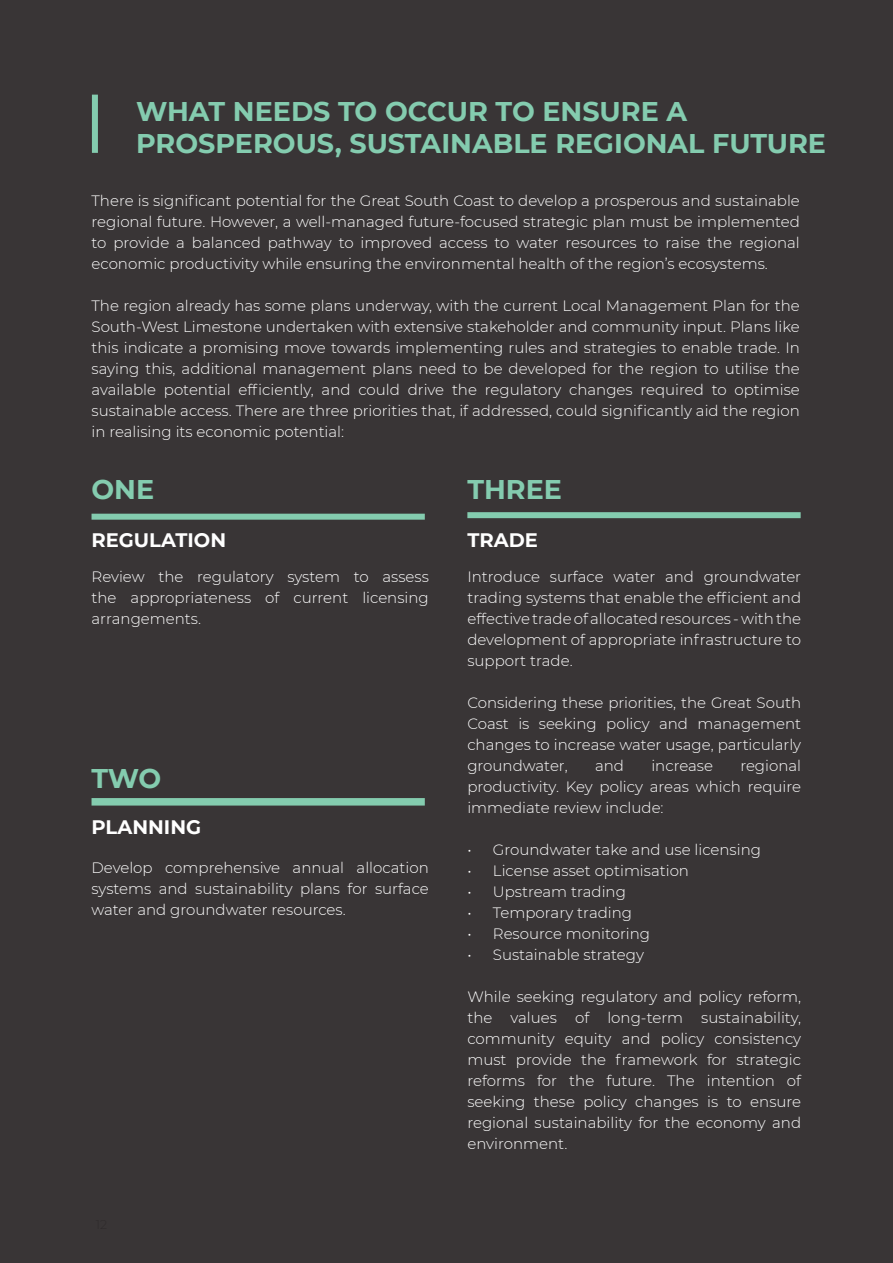
<style>
.page{position:relative;width:893px;height:1263px;background:#393536}
.page>*{position:absolute;margin:0;border:0;box-sizing:border-box;transform-origin:0 0}
.Page_Header_-_Black{font:700 27px/32.4px "Montserrat";color:#84ccaf}
.Blue_Text_-_Align_Ce{font:700 19.5px "Montserrat";color:#fff}
.Page_Body_Text_-_Bla{font:300 15px/21px "Montserrat";color:#fff;text-align:justify}
</style>
<div class="page">
<div style="left:92px;top:95px;width:6px;height:58px;background:#84ccaf"></div>
<div style="left:92px;top:514px;width:333px;height:6px;background:#84ccaf"></div>
<div style="left:92px;top:798px;width:333px;height:7px;background:#84ccaf"></div>
<div style="left:467px;top:512px;width:334px;height:6px;background:#84ccaf"></div>
<p class="Page_Header_-_Black" style="left:136px;top:94px;width:691px">WHAT NEEDS TO OCCUR TO ENSURE A<br>PROSPEROUS, SUSTAINABLE REGIONAL FUTURE</p>
<p class="Page_Body_Text_-_Bla" style="left:92px;top:190px;width:710px">There is significant potential for the Great South Coast to develop a prosperous and sustainable regional future. However, a well-managed future-focused strategic plan must be implemented to provide a balanced pathway to improved access to water resources to raise the regional economic productivity while ensuring the environmental health of the region’s ecosystems.</p>
<p class="Page_Body_Text_-_Bla" style="left:92px;top:295px;width:710px">The region already has some plans underway, with the current Local Management Plan for the South-West Limestone undertaken with extensive stakeholder and community input. Plans like this indicate a promising move towards implementing rules and strategies to enable trade. In saying this, additional management plans need to be developed for the region to utilise the available potential efficiently, and could drive the regulatory changes required to optimise sustainable access. There are three priorities that, if addressed, could significantly aid the region in realising its economic potential:</p>
<p class="Page_Header_-_Black" style="left:92px;top:472px;width:64px">ONE</p>
<p class="Blue_Text_-_Align_Ce" style="left:92px;top:526px;width:136px">REGULATION</p>
<p class="Page_Body_Text_-_Bla" style="left:92px;top:566px;width:339px">Review the regulatory system to assess the appropriateness of current licensing arrangements.</p>
<p class="Page_Header_-_Black" style="left:92px;top:760px;width:71px">TWO</p>
<p class="Blue_Text_-_Align_Ce" style="left:92px;top:813px;width:111px">PLANNING</p>
<p class="Page_Body_Text_-_Bla" style="left:92px;top:857px;width:339px">Develop comprehensive annual allocation systems and sustainability plans for surface water and groundwater resources.</p>
<p class="Page_Header_-_Black" style="left:467px;top:472px;width:96px">THREE</p>
<p class="Blue_Text_-_Align_Ce" style="left:467px;top:526px;width:72px">TRADE</p>
<p class="Page_Body_Text_-_Bla" style="left:467px;top:566px;width:335px">Introduce surface water and groundwater trading systems that enable the efficient and effective trade of allocated resources - with the development of appropriate infrastructure to support trade.</p>
<p class="Page_Body_Text_-_Bla" style="left:467px;top:692px;width:335px">Considering these priorities, the Great South Coast is seeking policy and management changes to increase water usage, particularly groundwater,</p>
<p class="Page_Body_Text_-_Bla" style="left:467px;top:755px;width:335px;text-indent:273px">regional productivity. Key policy areas which require immediate review include:</p>
<p class="Page_Body_Text_-_Bla" style="left:467px;top:839px;width:295px">• Groundwater take and use licensing</p>
<p class="Page_Body_Text_-_Bla" style="left:467px;top:860px;width:223px">• License asset optimisation</p>
<p class="Page_Body_Text_-_Bla" style="left:467px;top:881px;width:160px">• Upstream trading</p>
<p class="Page_Body_Text_-_Bla" style="left:467px;top:902px;width:166px">• Temporary trading</p>
<p class="Page_Body_Text_-_Bla" style="left:467px;top:923px;width:184px">• Resource monitoring</p>
<p class="Page_Body_Text_-_Bla" style="left:467px;top:944px;width:178px">• Sustainable strategy</p>
<p class="Page_Body_Text_-_Bla" style="left:467px;top:986px;width:335px">While seeking regulatory and policy reform, the values of long-term sustainability, community equity and policy consistency must provide the framework for strategic reforms for the future. The intention of seeking these policy changes is to ensure regional sustainability for the economy and environment.</p>
<p class="Page_Body_Text_-_Bla" style="left:595px;top:755px;width:30px">and</p>
<p class="Page_Body_Text_-_Bla" style="left:651px;top:755px;width:63px">increase</p>
</div>
